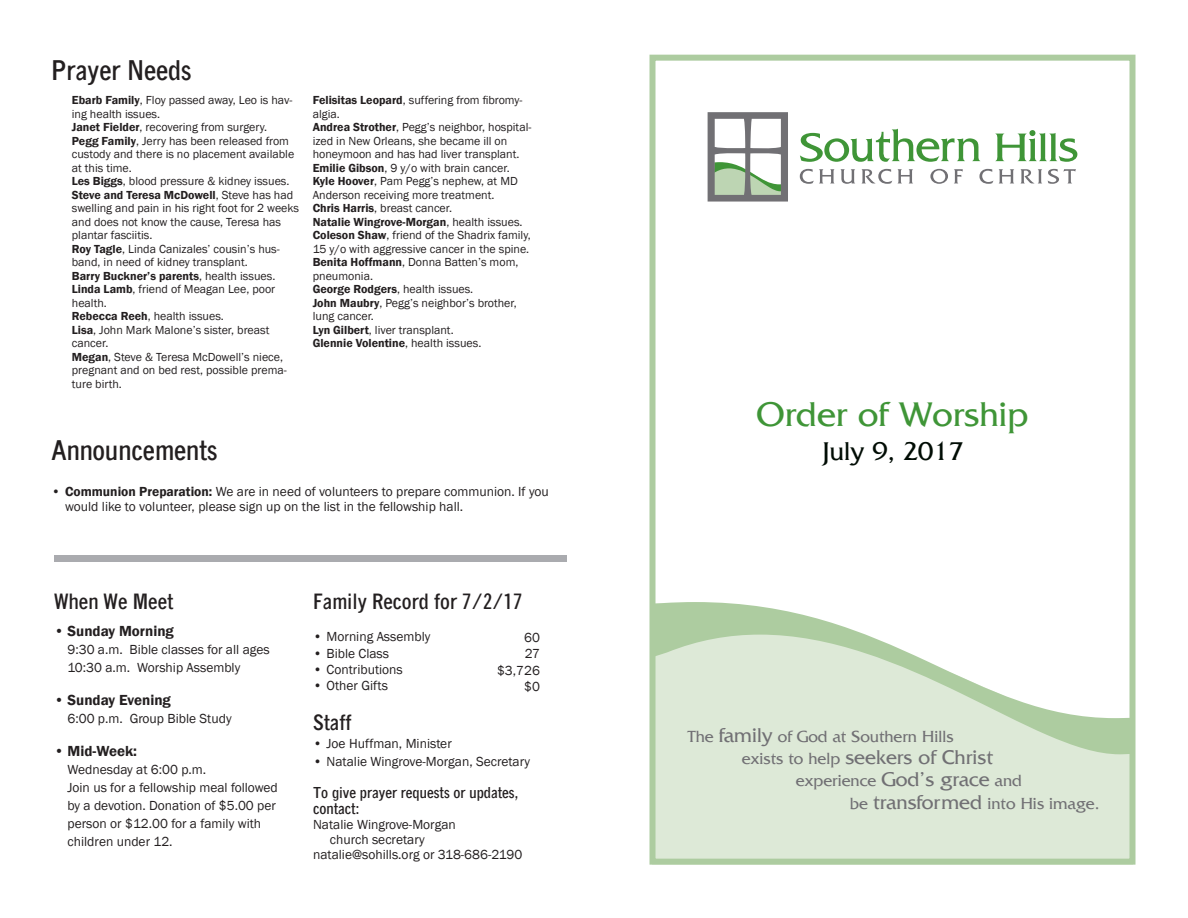
<style>
.page{position:relative;width:1188px;height:918px;background:#fff}
.page>*{position:absolute;margin:0;border:0;box-sizing:border-box;transform-origin:0 0}
.t1{font:36px "Fritz";color:#3f9537}
.t2{font:700 27px "Quick Type II Condensed";color:#231f20}
.t3{font:27px "Fritz";color:#000c04}
.t4{font:700 21px "Quick Type II Condensed";color:#231f20}
.t5{font:20.85px "Fritz";color:#717074}
.t6{font:16.95px/22.2px "Fritz";color:#717074}
.t7{font:600 15px "Franklin Gothic";color:#231f20}
.t8{font:700 15px/16.5px "Quick Type II Condensed";color:#231f20}
.t9{font:13.5px/18px "Franklin Gothic";color:#231f20}
.t10{font:12px/13.5px "Franklin Gothic";color:#231f20}
.s1{font-weight:600}
.s2{font-size:20.85px}
.s3{font-size:16.95px}
</style>
<div class="page">
<div style="left:657px;top:754px;width:472px;height:104px;background:#dde9d7"></div>
<svg style="left:657px;top:602px;width:472px;height:152px;fill:#dde9d7"></svg>
<svg style="left:800px;top:129px;width:180px;height:33px"></svg>
<svg style="left:995px;top:130px;width:82px;height:32px"></svg>
<svg style="left:800px;top:169px;width:55px;height:15px"></svg>
<svg style="left:861px;top:169px;width:52px;height:15px"></svg>
<svg style="left:930px;top:169px;width:18px;height:15px"></svg>
<svg style="left:954px;top:169px;width:9px;height:14px"></svg>
<svg style="left:979px;top:169px;width:35px;height:15px"></svg>
<svg style="left:1020px;top:169px;width:22px;height:14px"></svg>
<svg style="left:1048px;top:169px;width:28px;height:15px"></svg>
<svg style="left:708px;top:112px;width:80px;height:90px"></svg>
<div style="left:650px;top:55px;width:486px;height:810px;border:6px solid #adcca0"></div>
<div style="left:54px;top:555px;width:513px;height:6px;background:#aaabaf"></div>
<p class="t2" style="left:52px;top:54px;width:142px">Prayer Needs</p>
<p class="t10" style="left:72px;top:94px;width:229px"><span class="s1">Ebarb Family</span>, Floy passed away, Leo is hav&shy;ing health issues.<br><span class="s1">Janet Fielder</span>, recovering from surgery.<br><span class="s1">Pegg Family</span>, Jerry has been released from custody and there is no placement available at this time.<br><span class="s1">Les Biggs</span>, blood pressure &amp; kidney issues.<br><span class="s1">Steve and Teresa McDowell</span>, Steve has had swelling and pain in his right foot for 2 weeks and does not know the cause, Teresa has plantar fasciitis.<br><span class="s1">Roy Tagle</span>, Linda Canizales’ cousin’s hus&shy;band, in need of kidney transplant.<br><span class="s1">Barry Buckner’s parents</span>, health issues.<br><span class="s1">Linda Lamb</span>, friend of Meagan Lee, poor health.<br><span class="s1">Rebecca Reeh</span>, health issues.<br><span class="s1">Lisa</span>, John Mark Malone’s sister, breast cancer.<br><span class="s1">Megan</span>, Steve &amp; Teresa McDowell’s niece, pregnant and on bed rest, possible prema&shy;ture birth.</p>
<p class="t10" style="left:313px;top:94px;width:220px"><span class="s1">Felisitas Leopard</span>, suffering from fibromy&shy;algia.<br><span class="s1">Andrea Strother</span>, Pegg’s neighbor, hospital&shy;ized in New Orleans, she became ill on honeymoon and has had liver transplant.<br><span class="s1">Emilie Gibson</span>, 9 y/o with brain cancer.<br><span class="s1">Kyle Hoover</span>, Pam Pegg’s nephew, at MD Anderson receiving more treatment.<br><span class="s1">Chris Harris</span>, breast cancer.<br><span class="s1">Natalie Wingrove-Morgan</span>, health issues.<br><span class="s1">Coleson Shaw</span>, friend of the Shadrix family, 15 y/o with aggressive cancer in the spine.<br><span class="s1">Benita Hoffmann</span>, Donna Batten’s mom, pneumonia.<br><span class="s1">George Rodgers</span>, health issues.<br><span class="s1">John Maubry</span>, Pegg’s neighbor’s brother, lung cancer.<br><span class="s1">Lyn Gilbert</span>, liver transplant.<br><span class="s1">Glennie Volentine</span>, health issues.</p>
<p class="t2" style="left:52px;top:434px;width:167px">Announcements</p>
<p class="t9" style="left:65px;top:485px;width:485px;line-height:15px;text-indent:-14px"><span class="s1">• Communion Preparation:</span> We are in need of volunteers to prepare communion. If you would like to volunteer, please sign up on the list in the fellowship hall.</p>
<p class="t4" style="left:54px;top:588px;width:121px">When We Meet</p>
<p class="t7" style="left:54px;top:622px;width:121px">• Sunday Morning</p>
<p class="t9" style="left:68px;top:641px;width:204px">9:30 a.m. Bible classes for all ages<br>10:30 a.m. Worship Assembly</p>
<p class="t7" style="left:54px;top:691px;width:118px">• Sunday Evening</p>
<p class="t9" style="left:68px;top:710px;width:166px">6:00 p.m. Group Bible Study</p>
<p class="t7" style="left:54px;top:742px;width:85px">• Mid-Week:</p>
<p class="t9" style="left:68px;top:761px;width:212px">Wednesday at 6:00 p.m.<br>Join us for a fellowship meal followed by a devotion. Donation of $5.00 per person or $12.00 for a family with children under 12.</p>
<p class="t4" style="left:313px;top:588px;width:211px">Family Record for 7/2/17</p>
<p class="t9" style="left:313px;top:628px;width:119px">• Morning Assembly</p>
<p class="t9" style="left:313px;top:644px;width:78px">• Bible Class</p>
<p class="t9" style="left:313px;top:661px;width:91px">• Contributions</p>
<p class="t9" style="left:313px;top:677px;width:76px">• Other Gifts</p>
<p class="t4" style="left:313px;top:710px;width:40px">Staff</p>
<p class="t9" style="left:313px;top:735px;width:140px">• Joe Huffman, Minister</p>
<p class="t9" style="left:313px;top:753px;width:219px">• Natalie Wingrove-Morgan, Secretary</p>
<p class="t8" style="left:313px;top:784px;width:207px">To give prayer requests or updates, contact:</p>
<p class="t9" style="left:313px;top:816px;width:144px">Natalie Wingrove-Morgan</p>
<p class="t9" style="left:330px;top:831px;width:96px">church secretary</p>
<p class="t9" style="left:313px;top:846px;width:211px">natalie@sohills.org or 318-686-2190</p>
<p class="t9" style="left:497px;top:630px;width:44px;line-height:16.2px;text-align:right">60<br>27 $3,726 $0</p>
<p class="t1" style="left:757px;top:392px;width:273px">Order of Worship</p>
<p class="t3" style="left:823px;top:435px;width:143px">July 9, 2017</p>
<p class="t6" style="left:688px;top:725px;width:267px">The <span class="s2">family</span> of God at Southern Hills</p>
<p class="t5" style="left:742px;top:745px;width:253px"><span class="s3">exists to help</span> seekers of Christ</p>
<p class="t6" style="left:850px;top:769px;width:251px;text-indent:-54px">experience <span class="s2">God’s grace</span> and<br>be <span class="s2">transformed</span> into His image.</p>
</div>
